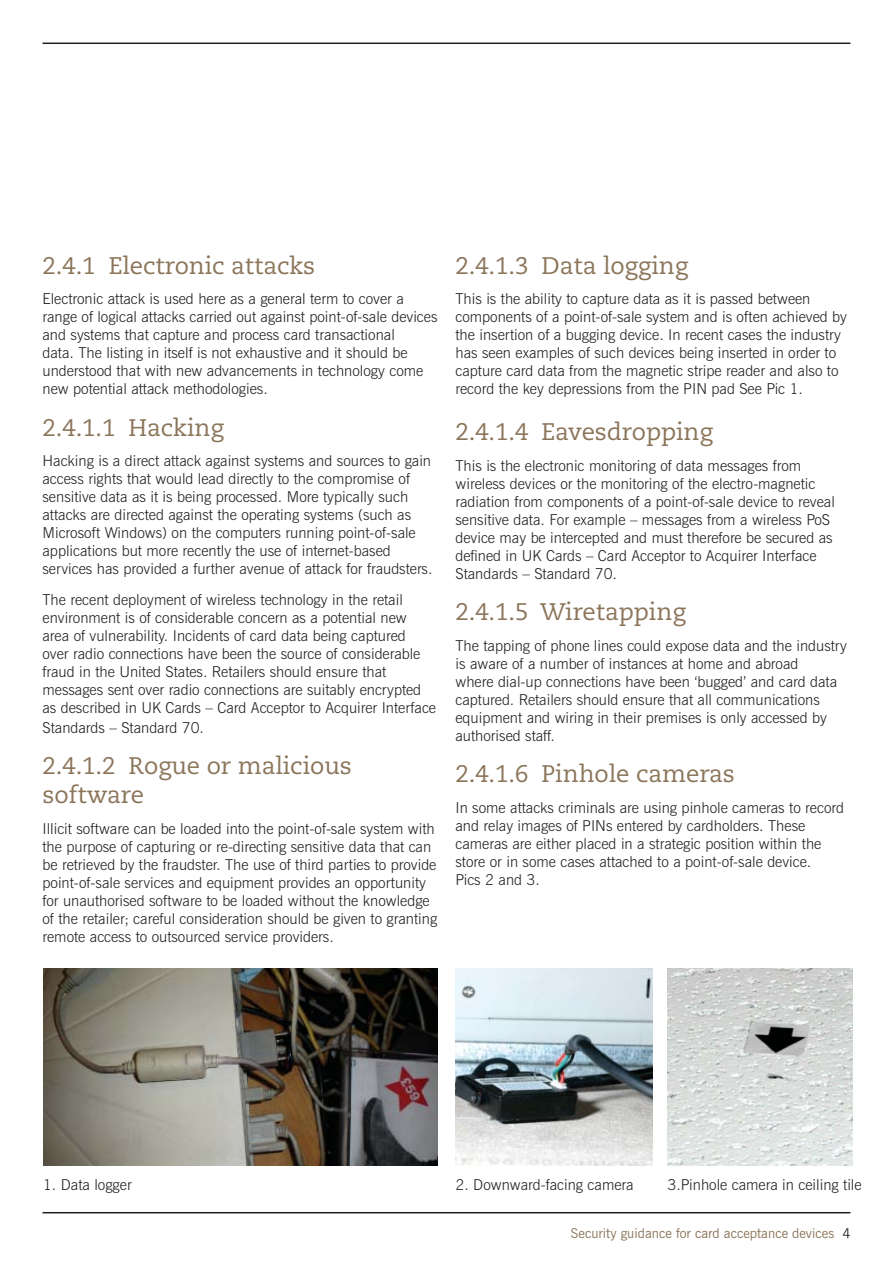
<style>
.page{position:relative;width:893px;height:1263px;background:#fff}
.page>*{position:absolute;margin:0;border:0;box-sizing:border-box;transform-origin:0 0}
.t1{font:24px/28.5px "Caecilia LT Std";letter-spacing:-.005em;color:#8b755a}
.t2{font:300 15px/18px "News Gothic BT";color:#231f20}
.t3{font:13.5px "News Gothic BT";color:#8b755a}
.s1{color:#231f20}
</style>
<div class="page">
<hr style="left:43px;top:1212px;width:807px;height:1px;background:#231f20">
<hr style="left:43px;top:43px;width:807px;height:1px;background:#231f20">
<img style="left:43px;top:969px;width:394px;height:197px">
<img style="left:667px;top:969px;width:185px;height:197px">
<img style="left:455px;top:969px;width:198px;height:197px">
<h1 class="t1" style="left:43px;top:253px;width:274px">2.4.1 Electronic attacks</h1>
<p class="t2" style="left:43px;top:291px;width:396px">Electronic attack is used here as a general term to cover a range of logical attacks carried out against point-of-sale devices and systems that capture and process card transactional<br>data. The listing in itself is not exhaustive and it should be understood that with new advancements in technology come new potential attack methodologies.</p>
<h1 class="t1" style="left:43px;top:415px;width:183px">2.4.1.1 Hacking</h1>
<p class="t2" style="left:43px;top:453px;width:392px">Hacking is a direct attack against systems and sources to gain access rights that would lead directly to the compromise of sensitive data as it is being processed. More typically such attacks are directed against the operating systems (such as Microsoft Windows) on the computers running point-of-sale applications but more recently the use of internet-based services has provided a further avenue of attack for fraudsters.</p>
<p class="t2" style="left:43px;top:592px;width:395px">The recent deployment of wireless technology in the retail environment is of considerable concern as a potential new area of vulnerability. Incidents of card data being captured<br>over radio connections have been the source of considerable fraud in the United States. Retailers should ensure that messages sent over radio connections are suitably encrypted as described in UK Cards – Card Acceptor to Acquirer Interface</p>
<p class="t2" style="left:43px;top:720px;width:163px">Standards – Standard 70.</p>
<h1 class="t1" style="left:43px;top:753px;width:311px">2.4.1.2 Rogue or malicious software</h1>
<p class="t2" style="left:43px;top:820px;width:396px">Illicit software can be loaded into the point-of-sale system with the purpose of capturing or re-directing sensitive data that can be retrieved by the fraudster. The use of third parties to provide point-of-sale services and equipment provides an opportunity for unauthorised software to be loaded without the knowledge of the retailer; careful consideration should be given to granting remote access to outsourced service providers.</p>
<h1 class="t1" style="left:455px;top:253px;width:234px">2.4.1.3 Data logging</h1>
<p class="t2" style="left:455px;top:291px;width:393px">This is the ability to capture data as it is passed between components of a point-of-sale system and is often achieved by the insertion of a bugging device. In recent cases the industry has seen examples of such devices being inserted in order to capture card data from the magnetic stripe reader and also to record the key depressions from the PIN pad See Pic 1.</p>
<h1 class="t1" style="left:455px;top:419px;width:259px">2.4.1.4 Eavesdropping</h1>
<p class="t2" style="left:455px;top:458px;width:381px">This is the electronic monitoring of data messages from wireless devices or the monitoring of the electro-magnetic radiation from components of a point-of-sale device to reveal sensitive data. For example – messages from a wireless PoS device may be intercepted and must therefore be secured as defined in UK Cards – Card Acceptor to Acquirer Interface Standards – Standard 70.</p>
<h1 class="t1" style="left:455px;top:599px;width:232px">2.4.1.5 Wiretapping</h1>
<p class="t2" style="left:455px;top:638px;width:393px">The tapping of phone lines could expose data and the industry is aware of a number of instances at home and abroad<br>where dial-up connections have been ‘bugged’ and card data captured. Retailers should ensure that all communications equipment and wiring in their premises is only accessed by authorised staff.</p>
<h1 class="t1" style="left:455px;top:761px;width:281px">2.4.1.6 Pinhole cameras</h1>
<p class="t2" style="left:455px;top:800px;width:390px">In some attacks criminals are using pinhole cameras to record and relay images of PINs entered by cardholders. These cameras are either placed in a strategic position within the store or in some cases attached to a point-of-sale device.<br>Pics 2 and 3.</p>
<p class="t2" style="left:43px;top:1177px;width:90px">1. Data logger</p>
<p class="t2" style="left:455px;top:1177px;width:180px">2. Downward-facing camera</p>
<p class="t2" style="left:667px;top:1177px;width:196px">3.Pinhole camera in ceiling tile</p>
<p class="t3" style="left:571px;top:1228px;width:281px">Security guidance for card acceptance devices <span class="s1">4</span></p>
</div>
